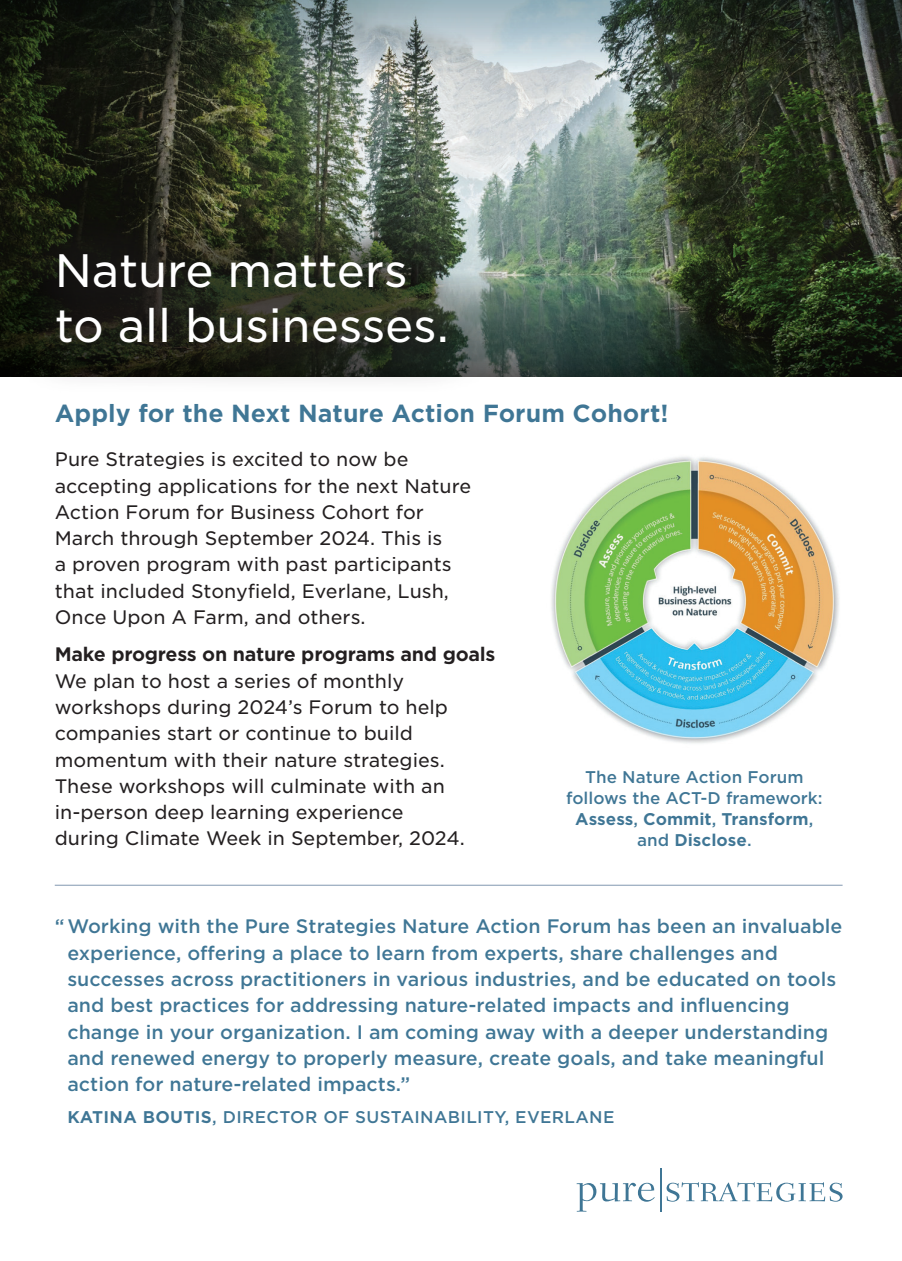
<style>
.page{position:relative;width:902px;height:1261px;background:#fff}
.page>*{position:absolute;margin:0;border:0;box-sizing:border-box;transform-origin:0 0}
.t1{font:45px/55px "Gotham S Sm";letter-spacing:-.005em;color:#fff}
.t2{font:700 23.75px "Gotham S Sm";color:#3f7695}
.t3{font:18.75px/26.2px "Gotham S Sm";color:#231f20}
.t4{font:500 18.75px/26.2px "Gotham S Sm";color:#3f7695}
.t5{font:700 18.75px "Gotham S Sm";letter-spacing:-.015em;color:#231f20}
.t6{font:500 16.25px/21.2px "Gotham S Sm";color:#3f7695;text-align:center}
.t7{font:500 16.25px "Gotham S Sm";letter-spacing:.02em;color:#3f7695}
.s1{font-weight:700}
</style>
<div class="page">
<svg style="left:576px;top:1182px;width:78px;height:29px"></svg>
<svg style="left:666px;top:1182px;width:176px;height:19px"></svg>
<hr style="left:660px;top:1168px;width:1px;height:43px;background:#3f7695">
<img style="left:551px;top:457px;width:288px;height:287px">
<hr style="left:55px;top:884px;width:787px;height:1px;background:#9bacc0">
<img style="left:377px;top:73px;width:525px;height:200px">
<svg style="left:496px;top:273px;width:406px;height:103px;background:#2b3b2c"></svg>
<svg style="left:0;top:73px;width:377px;height:303px;background:#3b422e"></svg>
<svg style="left:0;top:0;width:902px;height:73px;background:#525d56"></svg>
<div style="left:7px;top:203px;width:489px;height:192px;background:#231f20;opacity:.75"></div>
<svg style="left:897px;top:0;width:5px;height:7px"></svg>
<h1 class="t1" style="left:55px;top:242px;width:395px">Nature matters to all businesses.</h1>
<p class="t2" style="left:55px;top:397px;width:615px">Apply for the Next Nature Action Forum Cohort!</p>
<p class="t3" style="left:55px;top:446px;width:418px">Pure Strategies is excited to now be accepting applications for the next Nature Action Forum for Business Cohort for March through September 2024. This is<br>a proven program with past participants that included Stonyfield, Everlane, Lush, Once Upon A Farm, and others.</p>
<p class="t5" style="left:55px;top:641px;width:442px">Make progress on nature programs and goals</p>
<p class="t3" style="left:55px;top:667px;width:411px">We plan to host a series of monthly workshops during 2024’s Forum to help companies start or continue to build momentum with their nature strategies.<br>These workshops will culminate with an in-person deep learning experience during Climate Week in September, 2024.</p>
<p class="t6" style="left:566px;top:765px;width:258px">The Nature Action Forum follows the ACT-D framework:<br><span class="s1">Assess</span>, <span class="s1">Commit</span>, <span class="s1">Transform</span>, and <span class="s1">Disclose</span>.</p>
<p class="t4" style="left:67px;top:912px;width:776px;text-indent:-13px">“Working with the Pure Strategies Nature Action Forum has been an invaluable experience, offering a place to learn from experts, share challenges and successes across practitioners in various industries, and be educated on tools and best practices for addressing nature-related impacts and influencing change in your organization. I am coming away with a deeper understanding and renewed energy to properly measure, create goals, and take meaningful action for nature-related impacts.”</p>
<p class="t7" style="left:67px;top:1105px;width:549px"><span class="s1">KATINA BOUTIS</span>, DIRECTOR OF SUSTAINABILITY, EVERLANE</p>
</div>
